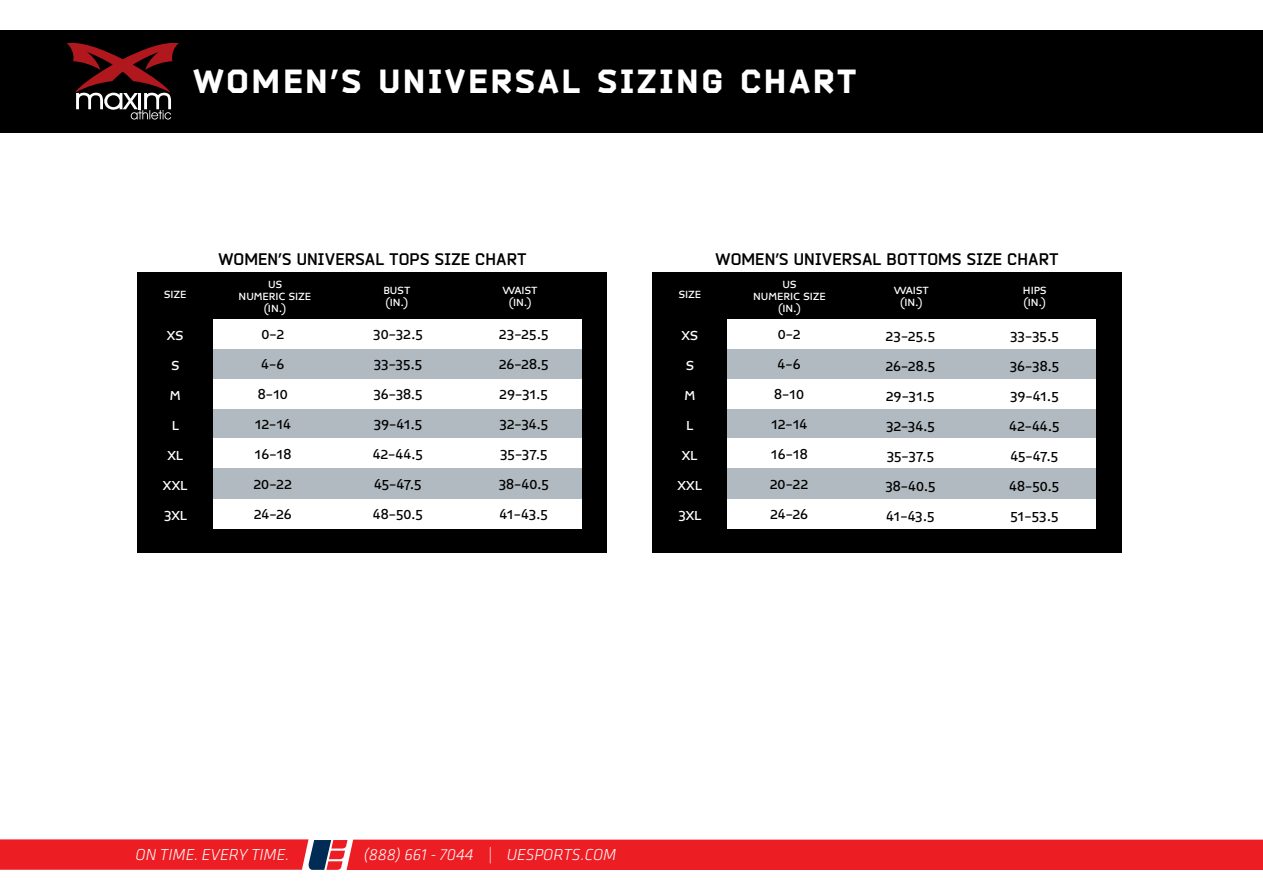
<style>
.page{position:relative;width:1263px;height:893px;background:#fff}
.page>*{position:absolute;margin:0;border:0;box-sizing:border-box;transform-origin:0 0}
.t1{font:900 33px "Bender";letter-spacing:.1em;color:#fff}
.t2{font:700 16.5px "Bender";letter-spacing:.025em;color:#000}
.t3{font:italic 300 16.5px "Klavika";color:#fff}
.t4{font:500 15px/30px "Midiet Sans";letter-spacing:-.02em;color:#000;text-align:justify}
.t5{font:500 15px/30px "Midiet Sans";letter-spacing:-.05em;color:#000;text-align:center}
.t6{font:500 15px/30px "Midiet Sans";letter-spacing:.01em;color:#fff;text-align:center}
.t7{font:500 12px/12px "Midiet Sans";letter-spacing:-.005em;color:#fff;text-align:center}
</style>
<div class="page">
<div style="left:652px;top:272px;width:469px;height:281px;background:#000"></div>
<div style="left:727px;top:320px;width:369px;height:179px;background:#b1bac0"></div>
<div style="left:727px;top:379px;width:369px;height:29px;background:#fff"></div>
<div style="left:727px;top:438px;width:369px;height:30px;background:#fff"></div>
<div style="left:727px;top:320px;width:369px;height:29px;background:#fff"></div>
<div style="left:727px;top:499px;width:369px;height:29px;background:#fff"></div>
<div style="left:137px;top:272px;width:470px;height:281px;background:#000"></div>
<div style="left:213px;top:320px;width:368px;height:179px;background:#b1bac0"></div>
<div style="left:213px;top:379px;width:368px;height:29px;background:#fff"></div>
<div style="left:213px;top:438px;width:368px;height:30px;background:#fff"></div>
<div style="left:213px;top:320px;width:368px;height:29px;background:#fff"></div>
<div style="left:213px;top:499px;width:368px;height:29px;background:#fff"></div>
<div style="left:0;top:839px;width:1263px;height:31px;background:#ed1d24"></div>
<div style="left:0;top:30px;width:1263px;height:103px;background:#000"></div>
<svg style="left:67px;top:43px;width:112px;height:77px"></svg>
<h1 class="t1" style="left:193px;top:61px;width:169px">WOMEN S’</h1>
<h1 class="t1" style="left:379px;top:61px;width:203px">UNIVERSAL</h1>
<h1 class="t1" style="left:597px;top:61px;width:127px">SIZING</h1>
<h1 class="t1" style="left:740px;top:61px;width:117px">CHART</h1>
<p class="t2" style="left:218px;top:249px;width:50px">WOMEN</p>
<p class="t2" style="left:279px;top:249px;width:249px">S’ UNIVERSAL TOPS SIZE CHART</p>
<p class="t2" style="left:715px;top:249px;width:50px">WOMEN</p>
<p class="t2" style="left:776px;top:249px;width:284px">S’ UNIVERSAL BOTTOMS SIZE CHART</p>
<p class="t7" style="left:164px;top:289px;width:24px">SIZE</p>
<p class="t7" style="left:239px;top:278px;width:74px">US<br>NUMERIC SIZE (IN (.</p>
<p class="t7" style="left:383px;top:284px;width:28px;text-align:left">BUST (IN (.</p>
<p class="t7" style="left:503px;top:284px;width:36px">WAIST (IN (.</p>
<p class="t7" style="left:679px;top:289px;width:24px">SIZE</p>
<p class="t7" style="left:753px;top:278px;width:74px">US<br>NUMERIC SIZE (IN (.</p>
<p class="t7" style="left:894px;top:284px;width:36px">WAIST (IN (.</p>
<p class="t7" style="left:1023px;top:284px;width:25px;text-align:left">HIPS (IN (.</p>
<p class="t6" style="left:163px;top:321px;width:26px">XS<br>S<br>M<br>L<br>XL<br>XXL<br>3XL</p>
<p class="t5" style="left:254px;top:320px;width:40px">0-2<br>4-6<br>8-10<br>12-14<br>16-18<br>20-22<br>24-26</p>
<p class="t5" style="left:770px;top:320px;width:40px">0-2<br>4-6<br>8-10<br>12-14<br>16-18<br>20-22<br>24-26</p>
<p class="t4" style="left:373px;top:320px;width:52px">30-32.5<br>33-35.5<br>36-38.5<br>39-41.5<br>42-44.5<br>45-47.5<br>48-50.5</p>
<p class="t4" style="left:498px;top:320px;width:52px">23-25.5<br>26-28.5<br>29-31.5<br>32-34.5<br>35-37.5<br>38-40.5<br>41-43.5</p>
<p class="t4" style="left:885px;top:321px;width:52px">23-25.5<br>26-28.5<br>29-31.5<br>32-34.5<br>35-37.5<br>38-40.5<br>41-43.5</p>
<p class="t4" style="left:1009px;top:321px;width:52px">33-35.5<br>36-38.5<br>39-41.5<br>42-44.5<br>45-47.5<br>48-50.5<br>51-53.5</p>
<p class="t6" style="left:678px;top:321px;width:26px">XS<br>S<br>M<br>L<br>XL<br>XXL<br>3XL</p>
<p class="t3" style="left:136px;top:846px;width:155px">ON TIME. EVERY TIME.</p>
<p class="t3" style="left:364px;top:846px;width:111px">(888) 661 - 7044</p>
<p class="t3" style="left:488px;top:846px;width:6px">|</p>
<p class="t3" style="left:507px;top:846px;width:111px">UESPORTS.COM</p>
</div>
